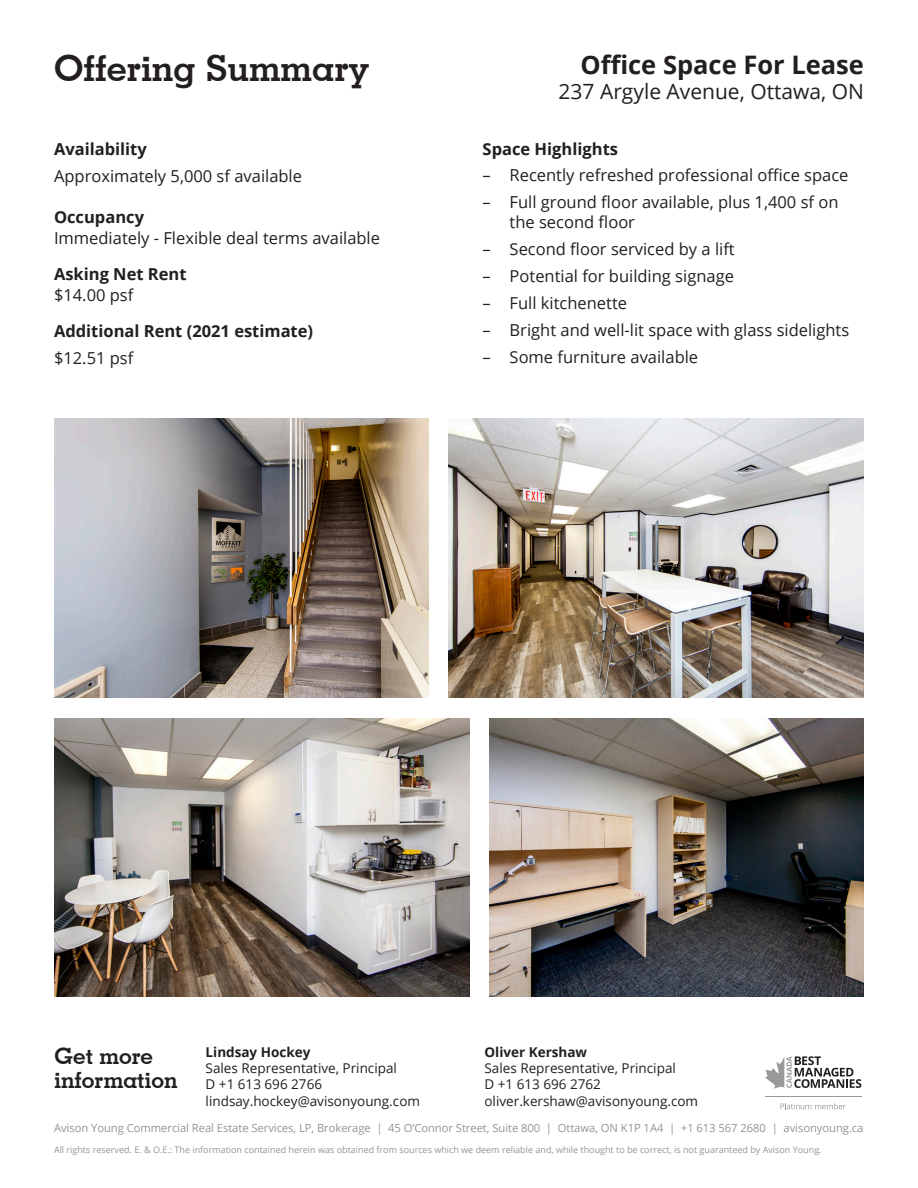
<style>
.page{position:relative;width:918px;height:1188px;background:#fff}
.page>*{position:absolute;margin:0;border:0;box-sizing:border-box;transform-origin:0 0}
.Space_plan_major_hea{font:700 36px "Geometric Slab 703 BT";color:#231f20}
.Top_header_pg_2{font:700 25.5px "Open Sans";color:#231f20}
.t1{font:700 22.5px/24px "Geometric Slab 703 BT";color:#231f20}
.Top_header_detail_pg{font:21px "Open Sans";color:#231f20}
.More_info_block{font:16.5px/20.2px "Open Sans";color:#231f20}
.More_info_block-2{font:700 16.5px "Open Sans";color:#231f20}
.t2{font:13.5px/16.2px "Open Sans";color:#231f20}
.t3{font:700 13.5px "Open Sans";color:#231f20}
.t4{font:11.25px "Open Sans";letter-spacing:-.005em;color:#939598}
.t5{font:9px "Open Sans";color:#939598}
</style>
<div class="page">
<svg style="left:765px;top:1056px;width:96px;height:33px"></svg>
<svg style="left:781px;top:1103px;width:65px;height:6px"></svg>
<hr style="left:765px;top:1096px;width:96px;height:1px;background:#97999b">
<img style="left:54px;top:419px;width:375px;height:278px">
<img style="left:54px;top:718px;width:416px;height:279px">
<img style="left:448px;top:419px;width:416px;height:278px">
<img style="left:489px;top:718px;width:375px;height:279px">
<p class="Space_plan_major_hea" style="left:54px;top:47px;width:317px">Offering Summary</p>
<p class="More_info_block-2" style="left:54px;top:137px;width:94px">Availability</p>
<p class="More_info_block" style="left:54px;top:166px;width:250px">Approximately 5,000 sf available</p>
<p class="More_info_block-2" style="left:54px;top:205px;width:92px">Occupancy</p>
<p class="More_info_block" style="left:54px;top:228px;width:328px">Immediately - Flexible deal terms available</p>
<p class="More_info_block-2" style="left:54px;top:262px;width:134px">Asking Net Rent</p>
<p class="More_info_block" style="left:54px;top:285px;width:81px">$14.00 psf</p>
<p class="More_info_block-2" style="left:54px;top:319px;width:261px">Additional Rent (2021 estimate)</p>
<p class="More_info_block" style="left:54px;top:347px;width:81px">$12.51 psf</p>
<p class="Top_header_pg_2" style="left:580px;top:46px;width:285px">Office Space For Lease</p>
<p class="Top_header_detail_pg" style="left:559px;top:77px;width:307px">237 Argyle Avenue, Ottawa, ON</p>
<p class="More_info_block-2" style="left:483px;top:137px;width:137px">Space Highlights</p>
<p class="More_info_block" style="left:483px;top:164px;width:367px">– Recently refreshed professional office space</p>
<p class="More_info_block" style="left:510px;top:191px;width:330px;text-indent:-27px">– Full ground floor available, plus 1,400 sf on the second floor</p>
<p class="More_info_block" style="left:483px;top:238px;width:254px">– Second floor serviced by a lift</p>
<p class="More_info_block" style="left:483px;top:265px;width:253px">– Potential for building signage</p>
<p class="More_info_block" style="left:483px;top:292px;width:146px">– Full kitchenette</p>
<p class="More_info_block" style="left:483px;top:319px;width:368px">– Bright and well-lit space with glass sidelights</p>
<p class="More_info_block" style="left:483px;top:346px;width:217px">– Some furniture available</p>
<h3 class="t1" style="left:55px;top:1044px;width:125px">Get more information</h3>
<p class="t3" style="left:485px;top:1042px;width:104px">Oliver Kershaw</p>
<p class="t3" style="left:206px;top:1042px;width:106px">Lindsay Hockey</p>
<p class="t2" style="left:206px;top:1060px;width:216px">Sales Representative, Principal<br>D +1 613 696 2766 lindsay.hockey@avisonyoung.com</p>
<p class="t2" style="left:485px;top:1060px;width:215px">Sales Representative, Principal<br>D +1 613 696 2762 oliver.kershaw@avisonyoung.com</p>
<p class="t4" style="left:54px;top:1120px;width:811px">Avison Young Commercial Real Estate Services, LP, Brokerage | 45 O’Connor Street, Suite 800 | Ottawa, ON K1P 1A4 | +1 613 567 2680 | avisonyoung.ca</p>
<p class="t5" style="left:54px;top:1144px;width:769px">All rights reserved. E. &amp; O.E.: The information contained herein was obtained from sources which we deem reliable and, while thought to be correct, is not guaranteed by Avison Young.</p>
</div>
